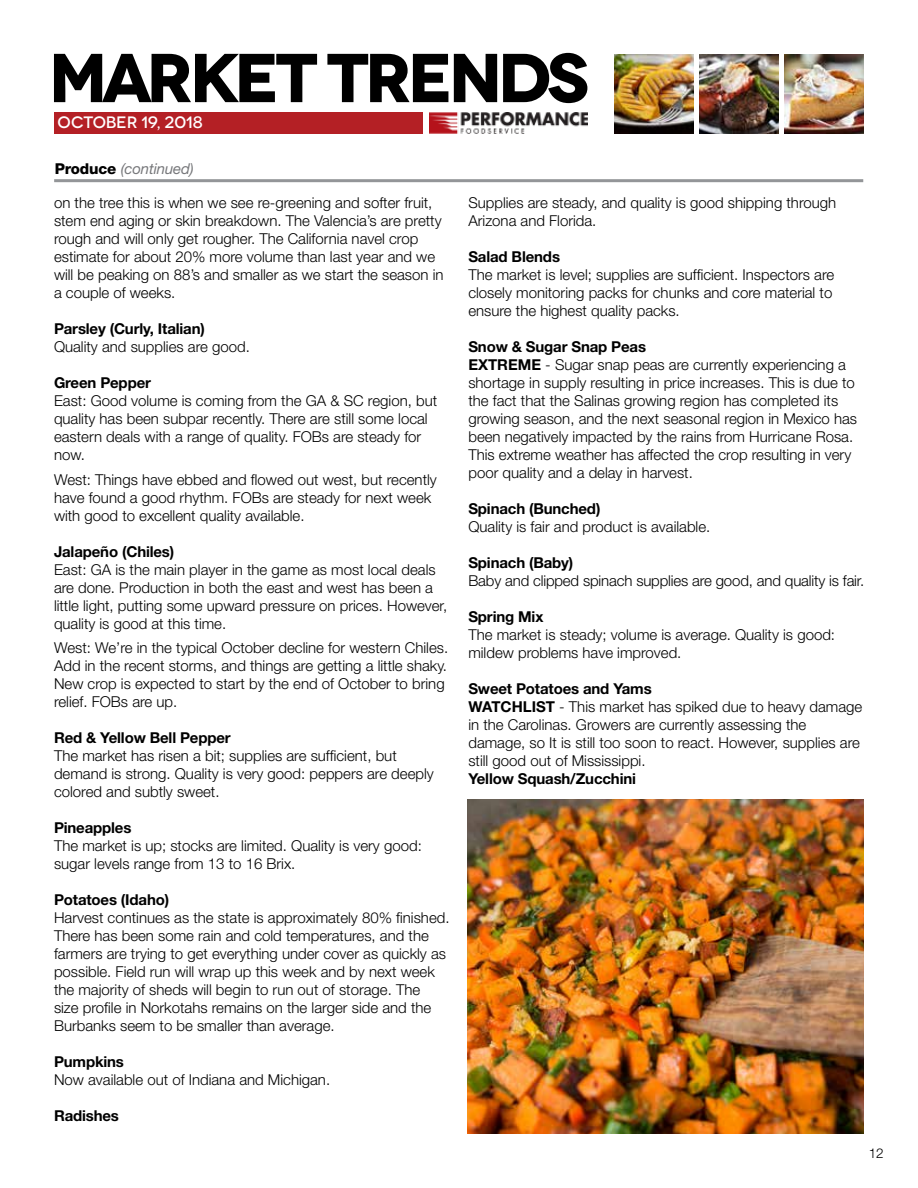
<style>
.page{position:relative;width:918px;height:1188px;background:#fff}
.page>*{position:absolute;margin:0;border:0;box-sizing:border-box;transform-origin:0 0}
.t1{font:700 69px "Novecentowide";letter-spacing:-.07em;color:#000}
.t2{font:500 16.5px "Novecentowide";letter-spacing:-.01em;color:#fff}
.t3{font:300 15px/18px "Helvetica Neue";color:#000}
.t4{font:700 15px "Helvetica Neue";letter-spacing:-.01em;color:#000}
.t5{font:italic 15px "Helvetica Neue";letter-spacing:-.01em;color:#77787b}
.t6{font:300 13.5px "Helvetica Neue";color:#000}
.s1{font-weight:800;font-style:normal;color:#000}
.s2{font-weight:700}
</style>
<div class="page">
<div style="left:55px;top:112px;width:368px;height:21px;background:#b42025"></div>
<img style="left:430px;top:112px;width:158px;height:21px">
<img style="left:614px;top:54px;width:80px;height:79px">
<img style="left:785px;top:54px;width:79px;height:79px">
<img style="left:699px;top:54px;width:80px;height:79px">
<hr style="left:54px;top:179px;width:809px;height:3px;background:#939598">
<img style="left:467px;top:799px;width:396px;height:335px">
<h1 class="t1" style="left:49px;top:35px;width:542px">MARKET TRENDS</h1>
<p class="t2" style="left:58px;top:113px;width:147px">OCTOBER 19, 2018</p>
<p class="t5" style="left:55px;top:159px;width:141px"><span class="s1">Produce</span> (continued)</p>
<p class="t3" style="left:54px;top:193px;width:391px">on the tree this is when we see re-greening and softer fruit, stem end aging or skin breakdown. The Valencia’s are pretty rough and will only get rougher. The California navel crop estimate for about 20% more volume than last year and we will be peaking on 88’s and smaller as we start the season in a couple of weeks.</p>
<p class="t4" style="left:54px;top:319px;width:152px">Parsley (Curly, Italian)</p>
<p class="t3" style="left:54px;top:337px;width:197px">Quality and supplies are good.</p>
<p class="t4" style="left:54px;top:373px;width:98px">Green Pepper</p>
<p class="t3" style="left:54px;top:391px;width:385px">East: Good volume is coming from the GA &amp; SC region, but quality has been subpar recently. There are still some local eastern deals with a range of quality. FOBs are steady for now.</p>
<p class="t3" style="left:54px;top:470px;width:384px">West: Things have ebbed and flowed out west, but recently have found a good rhythm. FOBs are steady for next week with good to excellent quality available.</p>
<p class="t4" style="left:54px;top:542px;width:122px">Jalapeño (Chiles)</p>
<p class="t3" style="left:54px;top:560px;width:395px">East: GA is the main player in the game as most local deals are done. Production in both the east and west has been a little light, putting some upward pressure on prices. However, quality is good at this time.</p>
<p class="t3" style="left:54px;top:639px;width:396px">West: We’re in the typical October decline for western Chiles.<br>Add in the recent storms, and things are getting a little shaky.<br>New crop is expected to start by the end of October to bring relief. FOBs are up.</p>
<p class="t4" style="left:54px;top:729px;width:178px">Red &amp; Yellow Bell Pepper</p>
<p class="t3" style="left:54px;top:747px;width:381px">The market has risen a bit; supplies are sufficient, but demand is strong. Quality is very good: peppers are deeply colored and subtly sweet.</p>
<p class="t4" style="left:54px;top:819px;width:79px">Pineapples</p>
<p class="t3" style="left:54px;top:837px;width:369px">The market is up; stocks are limited. Quality is very good: sugar levels range from 13 to 16 Brix.</p>
<p class="t4" style="left:54px;top:891px;width:117px">Potatoes (Idaho)</p>
<p class="t3" style="left:54px;top:909px;width:397px">Harvest continues as the state is approximately 80% finished.<br>There has been some rain and cold temperatures, and the farmers are trying to get everything under cover as quickly as possible. Field run will wrap up this week and by next week the majority of sheds will begin to run out of storage. The<br>size profile in Norkotahs remains on the larger side and the Burbanks seem to be smaller than average.</p>
<p class="t4" style="left:54px;top:1053px;width:72px">Pumpkins</p>
<p class="t3" style="left:54px;top:1071px;width:278px">Now available out of Indiana and Michigan.</p>
<p class="t4" style="left:54px;top:1107px;width:67px">Radishes</p>
<p class="t3" style="left:468px;top:193px;width:369px">Supplies are steady, and quality is good shipping through<br>Arizona and Florida.</p>
<p class="t4" style="left:468px;top:247px;width:93px">Salad Blends</p>
<p class="t3" style="left:468px;top:265px;width:367px">The market is level; supplies are sufficient. Inspectors are closely monitoring packs for chunks and core material to ensure the highest quality packs.</p>
<p class="t3" style="left:468px;top:337px;width:390px"><span class="s2">Snow &amp; Sugar Snap Peas<br>EXTREME</span> - Sugar snap peas are currently experiencing a shortage in supply resulting in price increases. This is due to the fact that the Salinas growing region has completed its growing season, and the next seasonal region in Mexico has been negatively impacted by the rains from Hurricane Rosa.<br>This extreme weather has affected the crop resulting in very poor quality and a delay in harvest.</p>
<p class="t4" style="left:468px;top:499px;width:134px">Spinach (Bunched)</p>
<p class="t3" style="left:468px;top:517px;width:243px">Quality is fair and product is available.</p>
<p class="t4" style="left:468px;top:553px;width:106px">Spinach (Baby)</p>
<p class="t3" style="left:468px;top:571px;width:397px">Baby and clipped spinach supplies are good, and quality is fair.</p>
<p class="t4" style="left:468px;top:607px;width:77px">Spring Mix</p>
<p class="t3" style="left:468px;top:625px;width:368px">The market is steady; volume is average. Quality is good: mildew problems have improved.</p>
<p class="t3" style="left:468px;top:679px;width:395px"><span class="s2">Sweet Potatoes and Yams<br>WATCHLIST</span> - This market has spiked due to heavy damage in the Carolinas. Growers are currently assessing the damage, so It is still too soon to react. However, supplies are still good out of Mississippi.</p>
<p class="t4" style="left:468px;top:769px;width:169px">Yellow Squash/Zucchini</p>
<p class="t6" style="left:869px;top:1145px;width:17px">12</p>
</div>
